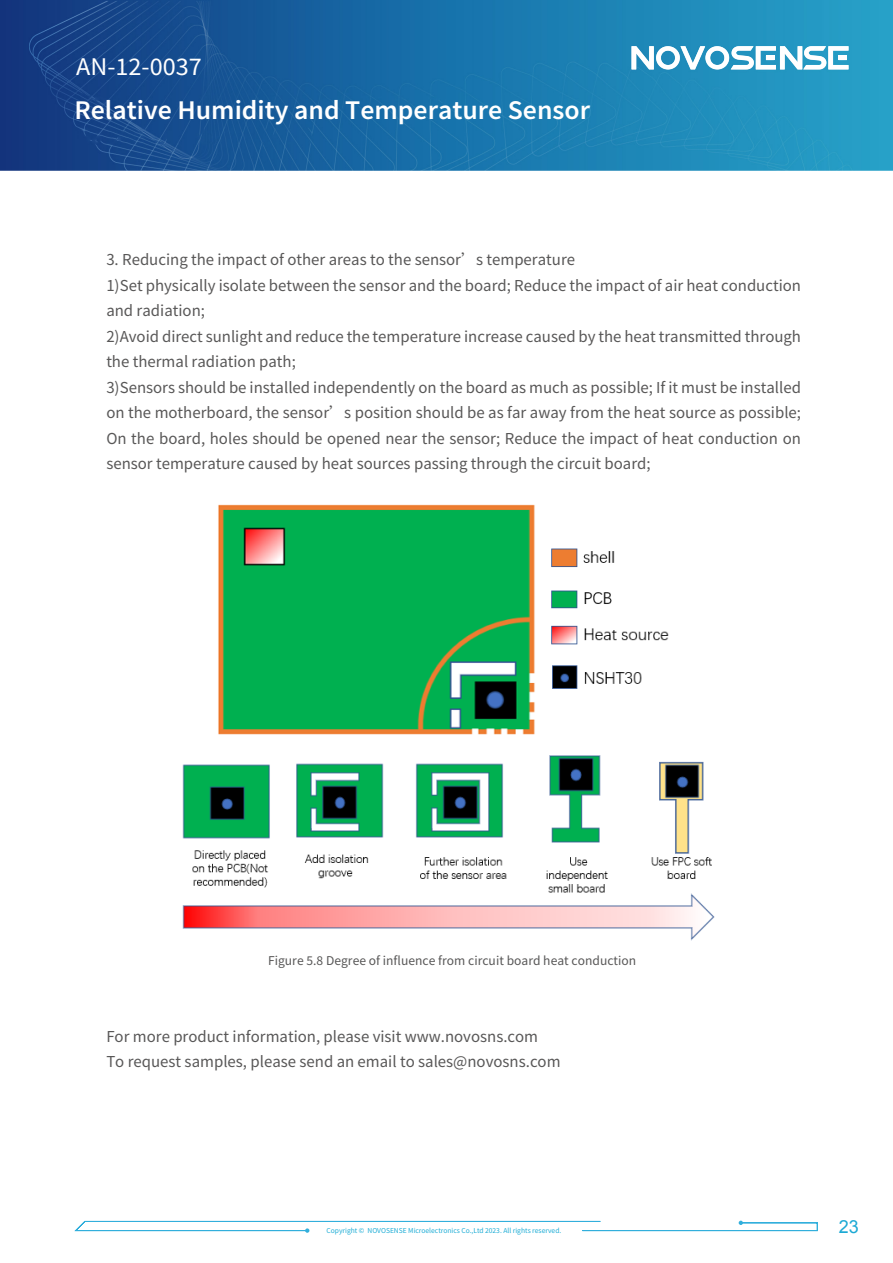
<style>
.page{position:relative;width:893px;height:1263px;background:#fff}
.page>*{position:absolute;margin:0;border:0;box-sizing:border-box;transform-origin:0 0}
.t1{font:600 27px "Source Sans Pro";color:#fff}
.t2{font:25.5px "Source Sans Pro";color:#fff}
.t3{font:18px "Arial";color:#1ca9d4}
.t4{font:15px/25.5px "Source Han Sans CN";color:#585757}
.t5{font:13.5px "Source Sans Pro";color:#585757}
.t6{font:7.5px "Source Sans Pro";color:#1eadd6}
</style>
<div class="page">
<img style="left:0;top:0;width:893px;height:170px">
<svg style="left:632px;top:46px;width:216px;height:23px"></svg>
<svg style="left:74px;top:1221px;width:744px;height:12px"></svg>
<img style="left:218px;top:504px;width:451px;height:231px">
<img style="left:182px;top:755px;width:533px;height:186px">
<h2 class="t2" style="left:76px;top:51px;width:127px">AN-12-0037</h2>
<h1 class="t1" style="left:74px;top:92px;width:517px">Relative Humidity and Temperature Sensor</h1>
<p class="t4" style="left:106px;top:247px;width:696px">3. Reducing the impact of other areas to the sensor’s temperature<br>1)Set physically isolate between the sensor and the board; Reduce the impact of air heat conduction and radiation;<br>2)Avoid direct sunlight and reduce the temperature increase caused by the heat transmitted through the thermal radiation path;<br>3)Sensors should be installed independently on the board as much as possible; If it must be installed on the motherboard, the sensor’s position should be as far away from the heat source as possible; On the board, holes should be opened near the sensor; Reduce the impact of heat conduction on sensor temperature caused by heat sources passing through the circuit board;</p>
<p class="t5" style="left:268px;top:952px;width:370px">Figure 5.8 Degree of influence from circuit board heat conduction</p>
<p class="t4" style="left:106px;top:1024px;width:456px">For more product information, please visit www.novosns.com<br>To request samples, please send an email to sales@novosns.com</p>
<p class="t6" style="left:327px;top:1226px;width:236px">Copyright © NOVOSENSE Microelectronics Co.,Ltd 2023. All rights reserved.</p>
<p class="t3" style="left:839px;top:1215px;width:22px">23</p>
</div>
